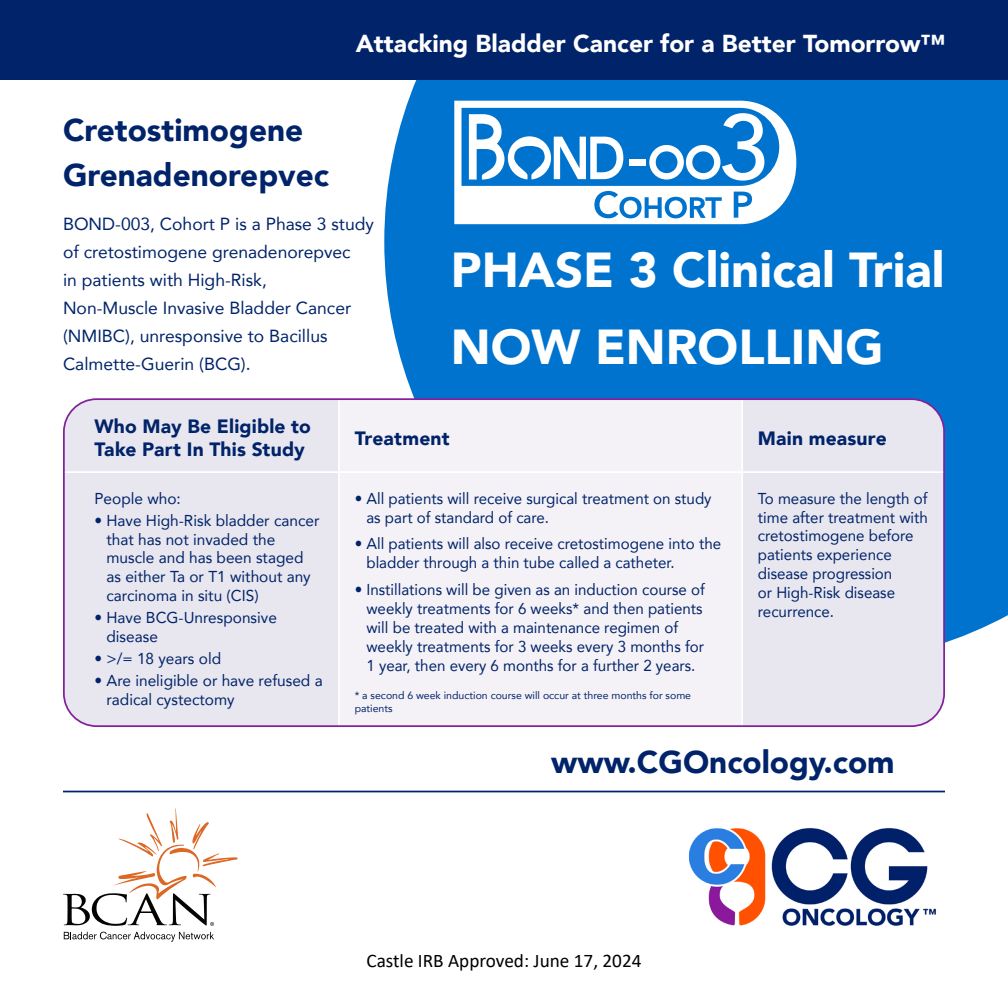
<style>
.page{position:relative;width:1008px;height:1008px;background:#fff}
.page>*{position:absolute;margin:0;border:0;box-sizing:border-box;transform-origin:0 0}
.t1{font:900 49px/77.9px "Avenir";color:#fff}
.t2{font:900 31.5px/45.5px "Avenir";color:#002369}
.t3{font:900 24.5px "Avenir";color:#fff}
.t4{font:900 19.25px/23.1px "Avenir";letter-spacing:.01em;color:#002369}
.t5{font:19.25px "Calibri";color:#000}
.t6{font:17.5px/28px "Avenir";color:#002369}
.t7{font:15.75px/18.9px "Avenir";color:#002369;scale:.96 1}
.t8{font:15.75px/18.9px "Avenir";color:#002369}
.t9{font:10.5px/12.6px "Avenir";color:#002369}
</style>
<div class="page">
<div style="left:384px;top:80px;width:624px;height:563px;background:#0073ce"></div>
<div style="left:64px;top:399px;width:880px;height:327px;background:#e8e6ef"></div>
<div style="left:340px;top:401px;width:401px;height:323px;background:#f5f2f7"></div>
<hr style="left:338px;top:399px;width:2px;height:72px;background:#fff">
<hr style="left:741px;top:399px;width:2px;height:72px;background:#fff">
<hr style="left:338px;top:473px;width:2px;height:253px;background:#fff">
<hr style="left:741px;top:473px;width:2px;height:253px;background:#fff">
<hr style="left:64px;top:471px;width:275px;height:2px;background:#fff">
<hr style="left:339px;top:471px;width:403px;height:2px;background:#fff">
<hr style="left:742px;top:471px;width:202px;height:2px;background:#fff">
<div style="left:63px;top:398px;width:882px;height:329px;border:2px solid #85209b;border-radius:33px"></div>
<img style="left:688px;top:828px;width:248px;height:98px">
<svg style="left:454px;top:101px;width:342px;height:123px"></svg>
<svg style="left:738px;top:195px;width:9px;height:8px"></svg>
<div style="left:669px;top:200px;width:13px;height:15px;background:#fff;border-radius:50%"></div>
<svg style="left:63px;top:808px;width:175px;height:118px"></svg>
<svg style="left:64px;top:932px;width:150px;height:10px"></svg>
<hr style="left:63px;top:791px;width:882px;height:1px;background:#002369">
<div style="left:0;top:0;width:1008px;height:80px;background:#002369"></div>
<h3 class="t3" style="left:356px;top:23px;width:591px">Attacking Bladder Cancer for a Better Tomorrow™</h3>
<h2 class="t2" style="left:63px;top:106px;width:268px">Cretostimogene<br>Grenadenorepvec</h2>
<p class="t6" style="left:63px;top:209px;width:312px">BOND-003, Cohort P is a Phase 3 study of cretostimogene grenadenorepvec<br>in patients with High-Risk,<br>Non-Muscle Invasive Bladder Cancer (NMIBC), unresponsive to Bacillus<br>Calmette-Guerin (BCG).</p>
<h1 class="t1" style="left:451px;top:229px;width:495px">PHASE 3 Clinical Trial<br>NOW ENROLLING</h1>
<p class="t4" style="left:94px;top:415px;width:218px">Who May Be Eligible to<br>Take Part In This Study</p>
<p class="t8" style="left:94px;top:488px;width:88px">People who:</p>
<p class="t8" style="left:107px;top:510px;width:214px;text-indent:-12px">• Have High-Risk bladder cancer that has not invaded the muscle and has been staged as either Ta or T1 without any carcinoma in situ (CIS)</p>
<p class="t8" style="left:107px;top:608px;width:172px;text-indent:-12px">• Have BCG-Unresponsive disease</p>
<p class="t8" style="left:94px;top:649px;width:128px">• &gt;/= 18 years old</p>
<p class="t8" style="left:107px;top:671px;width:218px;text-indent:-12px">• Are ineligible or have refused a radical cystectomy</p>
<p class="t4" style="left:355px;top:426px;width:96px">Treatment</p>
<p class="t4" style="left:758px;top:426px;width:130px">Main measure</p>
<p class="t7" style="left:366px;top:488px;width:361px;text-indent:-12px">• All patients will receive surgical treatment on study as part of standard of care.</p>
<p class="t7" style="left:366px;top:534px;width:371px;text-indent:-12px">• All patients will also receive cretostimogene into the bladder through a thin tube called a catheter.</p>
<p class="t7" style="left:366px;top:580px;width:354px;text-indent:-12px">• Instillations will be given as an induction course of weekly treatments for 6 weeks* and then patients will be treated with a maintenance regimen of weekly treatments for 3 weeks every 3 months for 1 year, then every 6 months for a further 2 years.</p>
<p class="t9" style="left:355px;top:689px;width:338px">* a second 6 week induction course will occur at three months for some patients</p>
<p class="t7" style="left:758px;top:488px;width:179px">To measure the length of time after treatment with cretostimogene before patients experience disease progression<br>or High-Risk disease recurrence.</p>
<h2 class="t2" style="left:551px;top:738px;width:345px">www.CGOncology.com</h2>
<p class="t5" style="left:366px;top:949px;width:277px">Castle IRB Approved: June 17, 2024</p>
</div>
